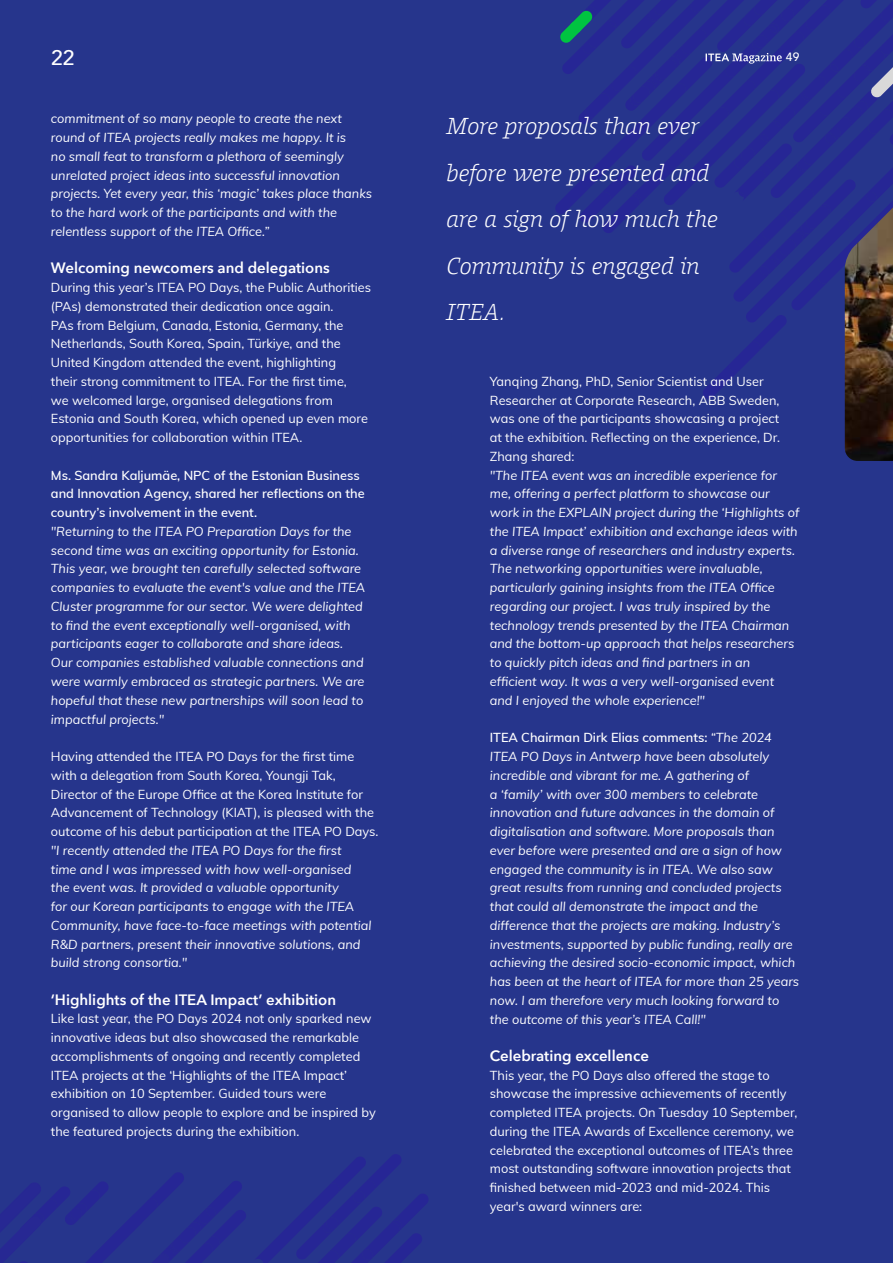
<style>
.page{position:relative;width:893px;height:1263px;background:#26358c}
.page>*{position:absolute;margin:0;border:0;box-sizing:border-box;transform-origin:0 0}
.t1{font:italic 300 24px/46.5px "Harrison Serif Pro";color:#fff}
.t2{font:500 21px "Avenir";color:#fff}
.t3{font:600 15px "Avenir Next";color:#fff}
.t4{font:italic 12.75px/18.8px "Muli";color:#fff}
.t5{font:12.75px/18.8px "Muli";color:#fff}
.t6{font:600 12.75px/18.8px "Muli";color:#fff}
.t7{font:500 12px "Avenir";color:#fff}
.s1{font-weight:600;font-style:normal}
</style>
<div class="page">
<svg style="left:256px;top:1154px;width:172px;height:109px"></svg>
<svg style="left:0;top:1172px;width:246px;height:91px"></svg>
<img style="left:845px;top:399px;width:48px;height:62px">
<svg style="left:555px;top:0;width:338px;height:399px"></svg>
<h2 class="t2" style="left:51px;top:39px;width:25px">22</h2>
<p class="t7" style="left:786px;top:47px;width:15px">49</p>
<p class="t4" style="left:51px;top:109px;width:323px">commitment of so many people to create the next round of ITEA projects really makes me happy. It is<br>no small feat to transform a plethora of seemingly unrelated project ideas into successful innovation projects. Yet every year, this ‘magic’ takes place thanks to the hard work of the participants and with the relentless support of the ITEA Office.”</p>
<p class="t3" style="left:51px;top:255px;width:280px">Welcoming newcomers and delegations</p>
<p class="t5" style="left:51px;top:277px;width:322px">During this year’s ITEA PO Days, the Public Authorities (PAs) demonstrated their dedication once again.<br>PAs from Belgium, Canada, Estonia, Germany, the Netherlands, South Korea, Spain, Türkiye, and the United Kingdom attended the event, highlighting<br>their strong commitment to ITEA. For the first time,<br>we welcomed large, organised delegations from Estonia and South Korea, which opened up even more opportunities for collaboration within ITEA.</p>
<p class="t6" style="left:51px;top:465px;width:315px">Ms. Sandra Kaljumäe, NPC of the Estonian Business and Innovation Agency, shared her reflections on the country’s involvement in the event.</p>
<p class="t4" style="left:51px;top:521px;width:316px">"Returning to the ITEA PO Preparation Days for the second time was an exciting opportunity for Estonia.<br>This year, we brought ten carefully selected software companies to evaluate the event's value and the ITEA Cluster programme for our sector. We were delighted to find the event exceptionally well-organised, with participants eager to collaborate and share ideas.<br>Our companies established valuable connections and were warmly embraced as strategic partners. We are hopeful that these new partnerships will soon lead to impactful projects."</p>
<p class="t5" style="left:51px;top:746px;width:329px">Having attended the ITEA PO Days for the first time with a delegation from South Korea, Youngji Tak, Director of the Europe Office at the Korea Institute for Advancement of Technology (KIAT), is pleased with the outcome of his debut participation at the ITEA PO Days.</p>
<p class="t4" style="left:51px;top:840px;width:322px">"I recently attended the ITEA PO Days for the first<br>time and I was impressed with how well-organised the event was. It provided a valuable opportunity<br>for our Korean participants to engage with the ITEA Community, have face-to-face meetings with potential R&amp;D partners, present their innovative solutions, and build strong consortia."</p>
<p class="t3" style="left:51px;top:986px;width:287px">‘Highlights of the ITEA Impact’ exhibition</p>
<p class="t5" style="left:51px;top:1009px;width:326px">Like last year, the PO Days 2024 not only sparked new innovative ideas but also showcased the remarkable accomplishments of ongoing and recently completed ITEA projects at the ‘Highlights of the ITEA Impact’ exhibition on 10 September. Guided tours were organised to allow people to explore and be inspired by the featured projects during the exhibition.</p>
<h1 class="t1" style="left:446px;top:101px;width:273px">More proposals than ever before were presented and are a sign of how much the<br>Community is engaged in<br>ITEA.</h1>
<p class="t5" style="left:490px;top:371px;width:292px">Yanqing Zhang, PhD, Senior Scientist and User Researcher at Corporate Research, ABB Sweden, was one of the participants showcasing a project at the exhibition. Reflecting on the experience, Dr.<br>Zhang shared:</p>
<p class="t4" style="left:490px;top:465px;width:311px">"The ITEA event was an incredible experience for me, offering a perfect platform to showcase our work in the EXPLAIN project during the ‘Highlights of the ITEA Impact’ exhibition and exchange ideas with a diverse range of researchers and industry experts.<br>The networking opportunities were invaluable, particularly gaining insights from the ITEA Office regarding our project. I was truly inspired by the technology trends presented by the ITEA Chairman and the bottom-up approach that helps researchers to quickly pitch ideas and find partners in an efficient way. It was a very well-organised event and I enjoyed the whole experience!"</p>
<p class="t4" style="left:490px;top:728px;width:311px"><span class="s1">ITEA Chairman Dirk Elias comments:</span> “The 2024<br>ITEA PO Days in Antwerp have been absolutely incredible and vibrant for me. A gathering of<br>a ‘family’ with over 300 members to celebrate innovation and future advances in the domain of digitalisation and software. More proposals than ever before were presented and are a sign of how engaged the community is in ITEA. We also saw great results from running and concluded projects that could all demonstrate the impact and the difference that the projects are making. Industry’s investments, supported by public funding, really are achieving the desired socio-economic impact, which has been at the heart of ITEA for more than 25 years now. I am therefore very much looking forward to the outcome of this year’s ITEA Call!"</p>
<p class="t3" style="left:490px;top:1043px;width:161px">Celebrating excellence</p>
<p class="t5" style="left:490px;top:1065px;width:309px">This year, the PO Days also offered the stage to showcase the impressive achievements of recently completed ITEA projects. On Tuesday 10 September, during the ITEA Awards of Excellence ceremony, we celebrated the exceptional outcomes of ITEA’s three most outstanding software innovation projects that finished between mid-2023 and mid-2024. This year's award winners are:</p>
</div>
